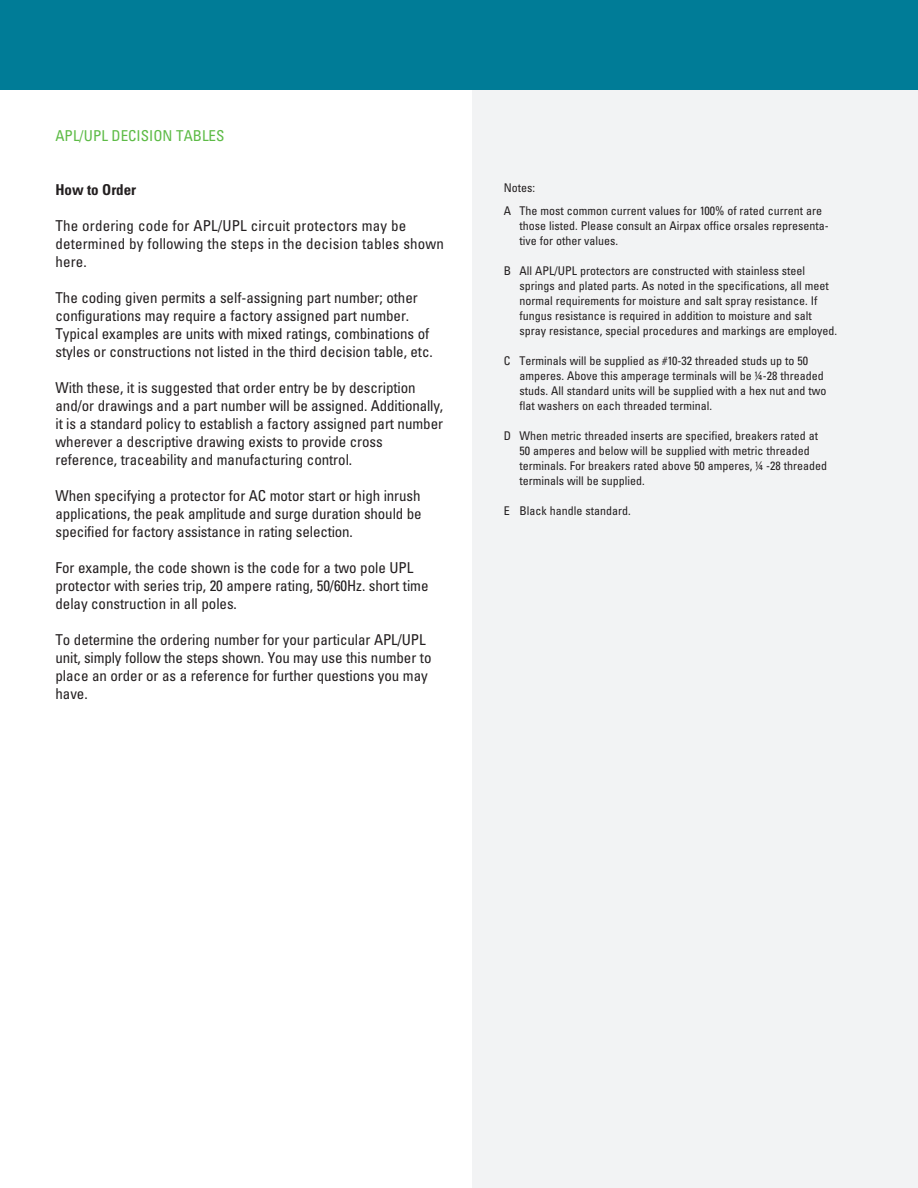
<style>
.page{position:relative;width:918px;height:1188px;background:#fff}
.page>*{position:absolute;margin:0;border:0;box-sizing:border-box;transform-origin:0 0}
.t1{font:condensed 15px/18px "Univers";letter-spacing:-.005em;color:#231f20}
.t2{font:condensed 15px "Univers";color:#5dbb46}
.t3{font:700 condensed 15px "Univers";letter-spacing:-.005em;color:#231f20}
.t4{font:condensed 12px/15px "Univers";color:#231f20}
</style>
<div class="page">
<div style="left:472px;top:0;width:446px;height:1188px;background:#f2f3f4"></div>
<div style="left:0;top:0;width:918px;height:90px;background:#007c97"></div>
<p class="t2" style="left:56px;top:126px;width:171px">APL/UPL DECISION TABLES</p>
<p class="t3" style="left:56px;top:180px;width:82px">How to Order</p>
<p class="t1" style="left:56px;top:216px;width:390px">The ordering code for APL/UPL circuit protectors may be determined by following the steps in the decision tables shown here.</p>
<p class="t1" style="left:56px;top:288px;width:379px">The coding given permits a self-assigning part number; other configurations may require a factory assigned part number.<br>Typical examples are units with mixed ratings, combinations of styles or constructions not listed in the third decision table, etc.</p>
<p class="t1" style="left:56px;top:378px;width:389px">With these, it is suggested that order entry be by description and/or drawings and a part number will be assigned. Additionally, it is a standard policy to establish a factory assigned part number wherever a descriptive drawing exists to provide cross reference, traceability and manufacturing control.</p>
<p class="t1" style="left:56px;top:486px;width:368px;text-align:justify">When specifying a protector for AC motor start or high inrush applications, the peak amplitude and surge duration should be specified for factory assistance in rating selection.</p>
<p class="t1" style="left:56px;top:558px;width:375px">For example, the code shown is the code for a two pole UPL protector with series trip, 20 ampere rating, 50/60Hz. short time delay construction in all poles.</p>
<p class="t1" style="left:56px;top:630px;width:378px">To determine the ordering number for your particular APL/UPL unit, simply follow the steps shown. You may use this number to place an order or as a reference for further questions you may have.</p>
<p class="t4" style="left:504px;top:180px;width:33px">Notes:</p>
<p class="t4" style="left:520px;top:203px;width:311px;text-indent:-16px">A The most common current values for 100% of rated current are those listed. Please consult an Airpax office orsales representa&shy;tive for other values.</p>
<p class="t4" style="left:520px;top:263px;width:319px;text-indent:-16px">B All APL/UPL protectors are constructed with stainless steel springs and plated parts. As noted in the specifications, all meet normal requirements for moisture and salt spray resistance. If fungus resistance is required in addition to moisture and salt spray resistance, special procedures and markings are employed.</p>
<p class="t4" style="left:520px;top:353px;width:309px;text-indent:-16px">C Terminals will be supplied as #10-32 threaded studs up to 50 amperes. Above this amperage terminals will be ¼-28 threaded studs. All standard units will be supplied with a hex nut and two flat washers on each threaded terminal.</p>
<p class="t4" style="left:520px;top:428px;width:309px;text-indent:-16px">D When metric threaded inserts are specified, breakers rated at 50 amperes and below will be supplied with metric threaded terminals. For breakers rated above 50 amperes, ¼ -28 threaded terminals will be supplied.</p>
<p class="t4" style="left:504px;top:503px;width:128px">E Black handle standard.</p>
</div>
